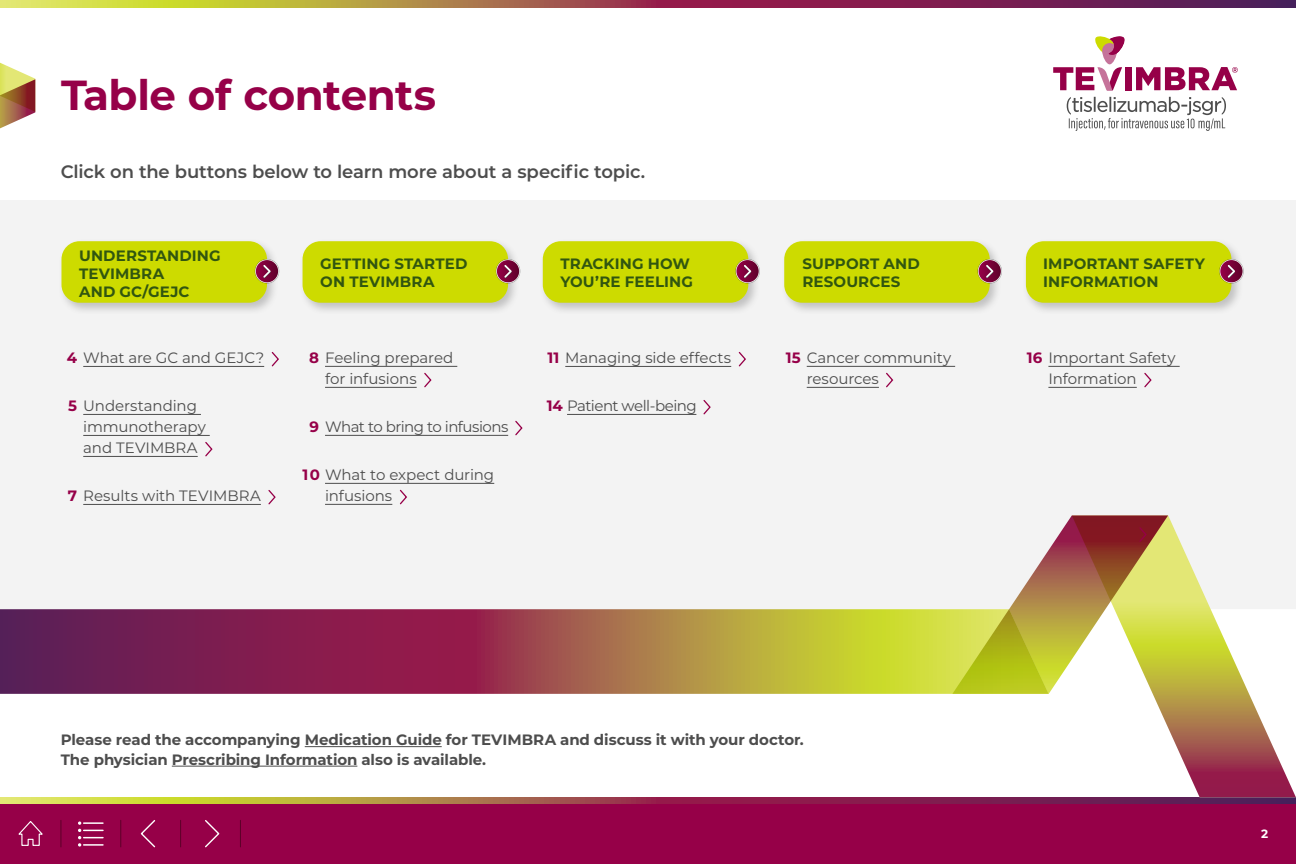
<style>
.page{position:relative;width:1296px;height:864px;background:#fff}
.page>*{position:absolute;margin:0;border:0;box-sizing:border-box;transform-origin:0 0}
.t1{font:700 42px "Montserrat";letter-spacing:-.01em;color:#960048}
.t2{font:600 18px "Montserrat";letter-spacing:-.005em;color:#4d4d4d}
.t3{font:15px/21px "Montserrat";letter-spacing:-.005em;color:#4d4d4d}
.t4{font:700 15px/19.5px "Montserrat";letter-spacing:-.005em;color:#4d4d4d}
.t5{font:700 15px/18px "Montserrat";letter-spacing:.01em;color:#315610}
.t6{font:15px "Montserrat";letter-spacing:-.04em;color:#4d4d4d}
.t7{font:15px "Montserrat";letter-spacing:-.035em;color:#4d4d4d}
.t8{font:700 12px "Montserrat";color:#fff}
.s1{font-weight:700;color:#960048}
</style>
<div class="page">
<svg style="left:0;top:0;width:1296px;height:7px;background:#995f4b"></svg>
<svg style="left:0;top:797px;width:1296px;height:7px;background:#99604c"></svg>
<svg style="left:0;top:62px;width:35px;height:67px"></svg>
<svg style="left:1067px;top:97px;width:159px;height:34px"></svg>
<div style="left:1125px;top:67px;width:7px;height:23px;background:#960048"></div>
<svg style="left:1053px;top:67px;width:69px;height:23px"></svg>
<svg style="left:1136px;top:67px;width:102px;height:23px"></svg>
<svg style="left:1102px;top:43px;width:15px;height:21px"></svg>
<svg style="left:1095px;top:36px;width:30px;height:19px"></svg>
<div style="left:0;top:804px;width:1296px;height:60px;background:#960048"></div>
<svg style="left:18px;top:821px;width:25px;height:25px"></svg>
<svg style="left:61px;top:820px;width:1px;height:27px"></svg>
<svg style="left:180px;top:820px;width:1px;height:27px"></svg>
<svg style="left:121px;top:820px;width:1px;height:27px"></svg>
<svg style="left:240px;top:820px;width:1px;height:27px"></svg>
<svg style="left:78px;top:821px;width:25px;height:26px"></svg>
<svg style="left:140px;top:820px;width:16px;height:28px"></svg>
<svg style="left:205px;top:820px;width:15px;height:28px"></svg>
<div style="left:0;top:200px;width:1296px;height:409px;background:#f3f3f3"></div>
<div style="left:58px;top:237px;width:221px;height:77px;background:#4d4d4d;opacity:.3"></div>
<div style="left:61px;top:241px;width:206px;height:62px;background:#cddb00;border-radius:18px"></div>
<div style="left:299px;top:237px;width:221px;height:77px;background:#4d4d4d;opacity:.3"></div>
<div style="left:303px;top:241px;width:205px;height:62px;background:#cddb00;border-radius:18px"></div>
<div style="left:539px;top:237px;width:221px;height:77px;background:#4d4d4d;opacity:.3"></div>
<div style="left:543px;top:241px;width:205px;height:62px;background:#cddb00;border-radius:18px"></div>
<div style="left:781px;top:237px;width:220px;height:77px;background:#4d4d4d;opacity:.3"></div>
<div style="left:784px;top:241px;width:206px;height:62px;background:#cddb00;border-radius:18px"></div>
<div style="left:1022px;top:237px;width:221px;height:77px;background:#4d4d4d;opacity:.3"></div>
<div style="left:1026px;top:241px;width:205px;height:62px;background:#cddb00;border-radius:18px"></div>
<hr style="left:83px;top:366px;width:181px;height:1px;background:#4d4d4d">
<hr style="left:83px;top:414px;width:118px;height:1px;background:#4d4d4d">
<hr style="left:83px;top:435px;width:127px;height:1px;background:#4d4d4d">
<hr style="left:83px;top:456px;width:115px;height:1px;background:#4d4d4d">
<hr style="left:83px;top:504px;width:178px;height:1px;background:#4d4d4d">
<svg style="left:271px;top:351px;width:9px;height:17px"></svg>
<svg style="left:204px;top:441px;width:9px;height:17px"></svg>
<svg style="left:267px;top:489px;width:10px;height:17px"></svg>
<svg style="left:1153px;top:515px;width:143px;height:282px"></svg>
<svg style="left:0;top:609px;width:952px;height:85px;background:#995949"></svg>
<svg style="left:952px;top:515px;width:216px;height:179px"></svg>
<svg style="left:255px;top:259px;width:24px;height:25px"></svg>
<svg style="left:255px;top:259px;width:24px;height:24px"></svg>
<svg style="left:256px;top:260px;width:22px;height:22px"></svg>
<svg style="left:263px;top:265px;width:8px;height:13px"></svg>
<svg style="left:496px;top:259px;width:24px;height:25px"></svg>
<svg style="left:496px;top:259px;width:24px;height:24px"></svg>
<svg style="left:497px;top:260px;width:22px;height:22px"></svg>
<svg style="left:504px;top:265px;width:8px;height:13px"></svg>
<svg style="left:735px;top:259px;width:25px;height:25px"></svg>
<svg style="left:736px;top:259px;width:23px;height:24px"></svg>
<svg style="left:736px;top:260px;width:23px;height:22px"></svg>
<svg style="left:744px;top:265px;width:7px;height:13px"></svg>
<svg style="left:977px;top:259px;width:25px;height:25px"></svg>
<svg style="left:978px;top:259px;width:24px;height:24px"></svg>
<svg style="left:979px;top:260px;width:22px;height:22px"></svg>
<svg style="left:986px;top:265px;width:8px;height:13px"></svg>
<svg style="left:1219px;top:259px;width:25px;height:25px"></svg>
<svg style="left:1220px;top:259px;width:23px;height:24px"></svg>
<svg style="left:1220px;top:260px;width:23px;height:22px"></svg>
<svg style="left:1228px;top:265px;width:7px;height:13px"></svg>
<hr style="left:325px;top:366px;width:132px;height:1px;background:#4d4d4d">
<hr style="left:325px;top:387px;width:92px;height:1px;background:#4d4d4d">
<hr style="left:325px;top:435px;width:183px;height:1px;background:#4d4d4d">
<hr style="left:325px;top:483px;width:169px;height:1px;background:#4d4d4d">
<hr style="left:325px;top:504px;width:67px;height:1px;background:#4d4d4d">
<svg style="left:423px;top:372px;width:9px;height:17px"></svg>
<svg style="left:514px;top:420px;width:9px;height:17px"></svg>
<svg style="left:399px;top:489px;width:9px;height:17px"></svg>
<hr style="left:807px;top:366px;width:148px;height:1px;background:#4d4d4d">
<hr style="left:807px;top:387px;width:72px;height:1px;background:#4d4d4d">
<svg style="left:885px;top:372px;width:9px;height:17px"></svg>
<hr style="left:1048px;top:366px;width:132px;height:1px;background:#4d4d4d">
<hr style="left:1048px;top:387px;width:89px;height:1px;background:#4d4d4d">
<svg style="left:1143px;top:372px;width:10px;height:17px"></svg>
<hr style="left:565px;top:366px;width:166px;height:1px;background:#4d4d4d">
<hr style="left:567px;top:414px;width:129px;height:1px;background:#4d4d4d">
<svg style="left:738px;top:351px;width:9px;height:17px"></svg>
<svg style="left:702px;top:399px;width:10px;height:17px"></svg>
<hr style="left:305px;top:746px;width:137px;height:1px;background:#4d4d4d">
<hr style="left:172px;top:766px;width:185px;height:1px;background:#4d4d4d">
<h1 class="t1" style="left:61px;top:65px;width:376px">Table of contents</h1>
<p class="t2" style="left:61px;top:158px;width:586px">Click on the buttons below to learn more about a specific topic.</p>
<p class="t5" style="left:79px;top:246px;width:143px">UNDERSTANDING<br>TEVIMBRA<br>AND GC/GEJC</p>
<p class="t5" style="left:320px;top:254px;width:149px">GETTING STARTED<br>ON TEVIMBRA</p>
<p class="t5" style="left:561px;top:254px;width:134px">TRACKING HOW<br>YOU’RE FEELING</p>
<p class="t5" style="left:802px;top:254px;width:119px">SUPPORT AND<br>RESOURCES</p>
<p class="t5" style="left:1043px;top:254px;width:163px">IMPORTANT SAFETY<br>INFORMATION</p>
<p class="t3" style="left:67px;top:347px;width:199px"><span class="s1">4</span> What are GC and GEJC?</p>
<p class="t3" style="left:83px;top:395px;width:124px;text-indent:-15px"><span class="s1">5</span> Understanding immunotherapy and TEVIMBRA</p>
<p class="t3" style="left:68px;top:485px;width:194px"><span class="s1">7</span> Results with TEVIMBRA</p>
<p class="t3" style="left:325px;top:347px;width:130px;text-indent:-16px"><span class="s1">8</span> Feeling prepared for infusions</p>
<p class="t6" style="left:309px;top:417px;width:201px"><span class="s1">9</span> What to bring to infusions</p>
<p class="t3" style="left:325px;top:464px;width:171px;text-indent:-22px"><span class="s1">10</span> What to expect during infusions</p>
<p class="t3" style="left:547px;top:347px;width:185px"><span class="s1">11</span> Managing side effects</p>
<p class="t7" style="left:547px;top:396px;width:152px"><span class="s1">14</span> Patient well-being</p>
<p class="t3" style="left:807px;top:347px;width:146px;text-indent:-21px"><span class="s1">15</span> Cancer community resources</p>
<p class="t3" style="left:1048px;top:347px;width:129px;text-indent:-22px"><span class="s1">16</span> Important Safety<br>Information</p>
<p class="t4" style="left:61px;top:729px;width:745px">Please read the accompanying Medication Guide for TEVIMBRA and discuss it with your doctor.<br>The physician Prescribing Information also is available.</p>
<p class="t8" style="left:1261px;top:825px;width:9px">2</p>
</div>
